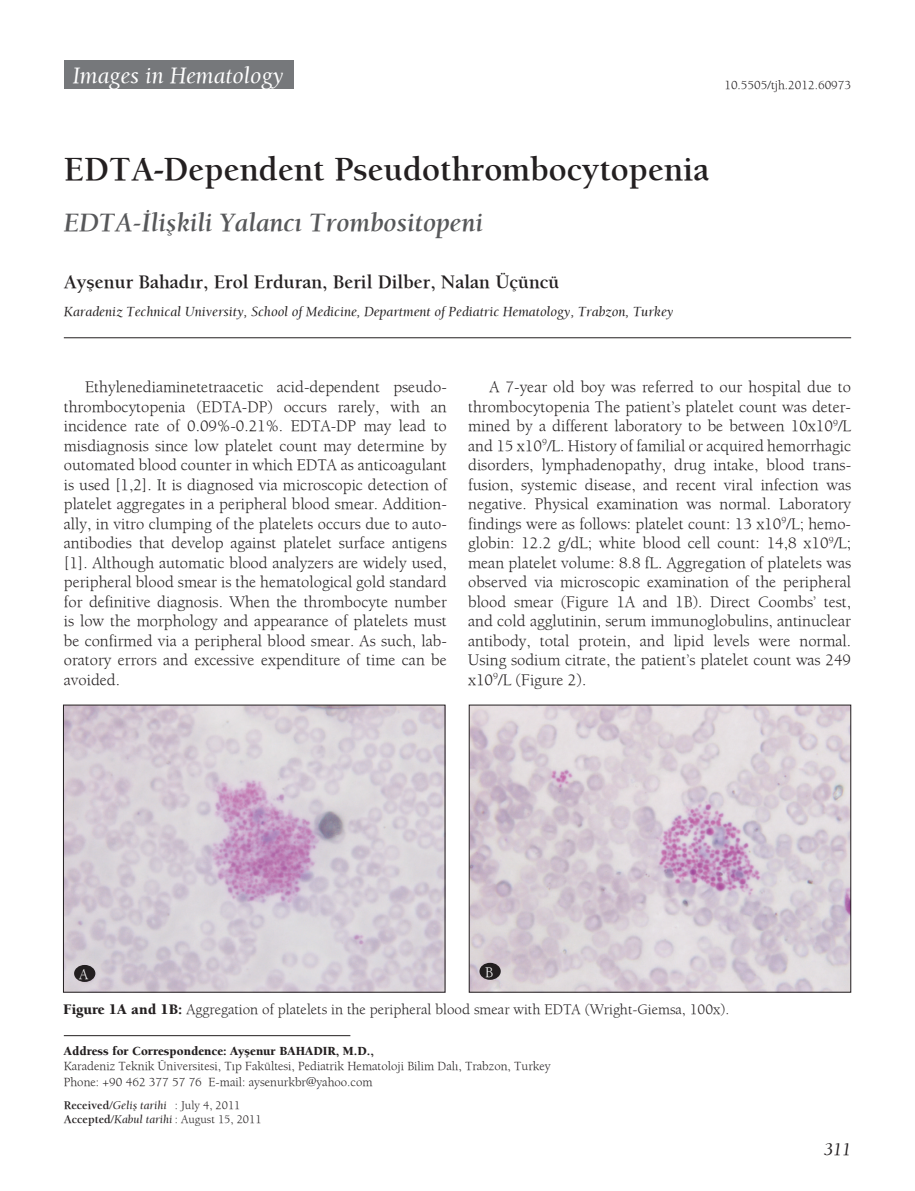
<style>
.page{position:relative;width:915px;height:1191px;background:#fff}
.page>*{position:absolute;margin:0;border:0;box-sizing:border-box;transform-origin:0 0}
.t1{font:700 34.5px "Berkeley";color:#231f20}
.t2{font:italic 700 27px "Berkeley";color:#57585a}
.t3{font:italic 24px "Berkeley";color:#fff}
.t4{font:700 19.5px "Berkeley";color:#231f20}
.t5{font:italic 18px "Berkeley";color:#231f20}
.t6{font:16.5px/19.5px "Berkeley";color:#231f20;text-align:justify}
.t7{font:15px "Berkeley";color:#231f20}
.t8{font:15px "Berkeley";color:#fff}
.t9{font:italic 14.25px "Berkeley";color:#231f20}
.t10{font:12.75px/15.3px "Berkeley";color:#231f20}
.t11{font:900 12.75px "Berkeley";color:#231f20}
.t12{font:12px/14.4px "Berkeley";color:#231f20}
.s1{font-weight:900}
.s2{font-weight:700}
.s3{font-style:italic}
</style>
<div class="page">
<hr style="left:64px;top:1035px;width:286px;height:1px;background:#231f20">
<div style="left:64px;top:61px;width:229px;height:28px;background:#76787b"></div>
<hr style="left:64px;top:337px;width:786px;height:1px;background:#231f20">
<img style="left:65px;top:706px;width:378px;height:284px">
<div style="left:74px;top:965px;width:21px;height:17px;background:#231f20;border-radius:50%"></div>
<img style="left:470px;top:706px;width:378px;height:284px">
<div style="left:479px;top:962px;width:21px;height:17px;background:#231f20;border-radius:50%"></div>
<h3 class="t3" style="left:72px;top:61px;width:213px">Images in Hematology</h3>
<p class="t10" style="left:724px;top:77px;width:128px">10.5505/tjh.2012.60973</p>
<h1 class="t1" style="left:64px;top:148px;width:647px">EDTA-Dependent Pseudothrombocytopenia</h1>
<h2 class="t2" style="left:64px;top:206px;width:420px">EDTA-İlişkili Yalancı Trombositopeni</h2>
<p class="t4" style="left:64px;top:270px;width:497px">Ayşenur Bahadır, Erol Erduran, Beril Dilber, Nalan Üçüncü</p>
<p class="t9" style="left:64px;top:303px;width:611px">Karadeniz Technical University, School of Medicine, Department of Pediatric Hematology, Trabzon, Turkey</p>
<p class="t6" style="left:64px;top:377px;width:384px;text-indent:21px">Ethylenediaminetetraacetic acid-dependent pseudo&shy;thrombocytopenia (EDTA-DP) occurs rarely, with an incidence rate of 0.09%-0.21%. EDTA-DP may lead to misdiagnosis since low platelet count may determine by outomated blood counter in which EDTA as anticoagulant is used [1,2]. It is diagnosed via microscopic detection of platelet aggregates in a peripheral blood smear. Addition&shy;ally, in vitro clumping of the platelets occurs due to auto&shy;antibodies that develop against platelet surface antigens [1]. Although automatic blood analyzers are widely used, peripheral blood smear is the hematological gold standard for definitive diagnosis. When the thrombocyte number is low the morphology and appearance of platelets must be confirmed via a peripheral blood smear. As such, lab&shy;oratory errors and excessive expenditure of time can be avoided.</p>
<p class="t6" style="left:468px;top:377px;width:384px;text-indent:21px">A 7-year old boy was referred to our hospital due to thrombocytopenia The patient’s platelet count was deter&shy;mined by a different laboratory to be between 10x10<sup>9</sup>/L and 15 x10<sup>9</sup>/L. History of familial or acquired hemorrhagic disorders, lymphadenopathy, drug intake, blood trans&shy;fusion, systemic disease, and recent viral infection was negative. Physical examination was normal. Laboratory findings were as follows: platelet count: 13 x10<sup>9</sup>/L; hemo&shy;globin: 12.2 g/dL; white blood cell count: 14,8 x10<sup>9</sup>/L; mean platelet volume: 8.8 fL. Aggregation of platelets was observed via microscopic examination of the peripheral blood smear (Figure 1A and 1B). Direct Coombs’ test, and cold agglutinin, serum immunoglobulins, antinuclear antibody, total protein, and lipid levels were normal.<br>Using sodium citrate, the patient’s platelet count was 249 x10<sup>9</sup>/L (Figure 2).</p>
<p class="t8" style="left:79px;top:965px;width:11px">A</p>
<p class="t8" style="left:485px;top:962px;width:10px">B</p>
<p class="t7" style="left:63px;top:1000px;width:667px"><span class="s1">Figure 1A and 1B:</span> Aggregation of platelets in the peripheral blood smear with EDTA (Wright-Giemsa, 100x).</p>
<p class="t11" style="left:64px;top:1044px;width:311px">Address for Correspondence: Ayşenur BahadIr, M.D.,</p>
<p class="t10" style="left:64px;top:1058px;width:488px">Karadeniz Teknik Üniversitesi, Tıp Fakültesi, Pediatrik Hematoloji Bilim Dalı, Trabzon, Turkey<br>Phone: +90 462 377 57 76 E-mail: aysenurkbr@yahoo.com</p>
<p class="t12" style="left:64px;top:1097px;width:199px"><span class="s2">Received</span>/<span class="s3">Geliş tarihi</span> : July 4, 2011<br><span class="s2">Accepted</span>/<span class="s3">Kabul tarihi</span> : August 15, 2011</p>
<p class="t5" style="left:823px;top:1138px;width:28px">311</p>
</div>
